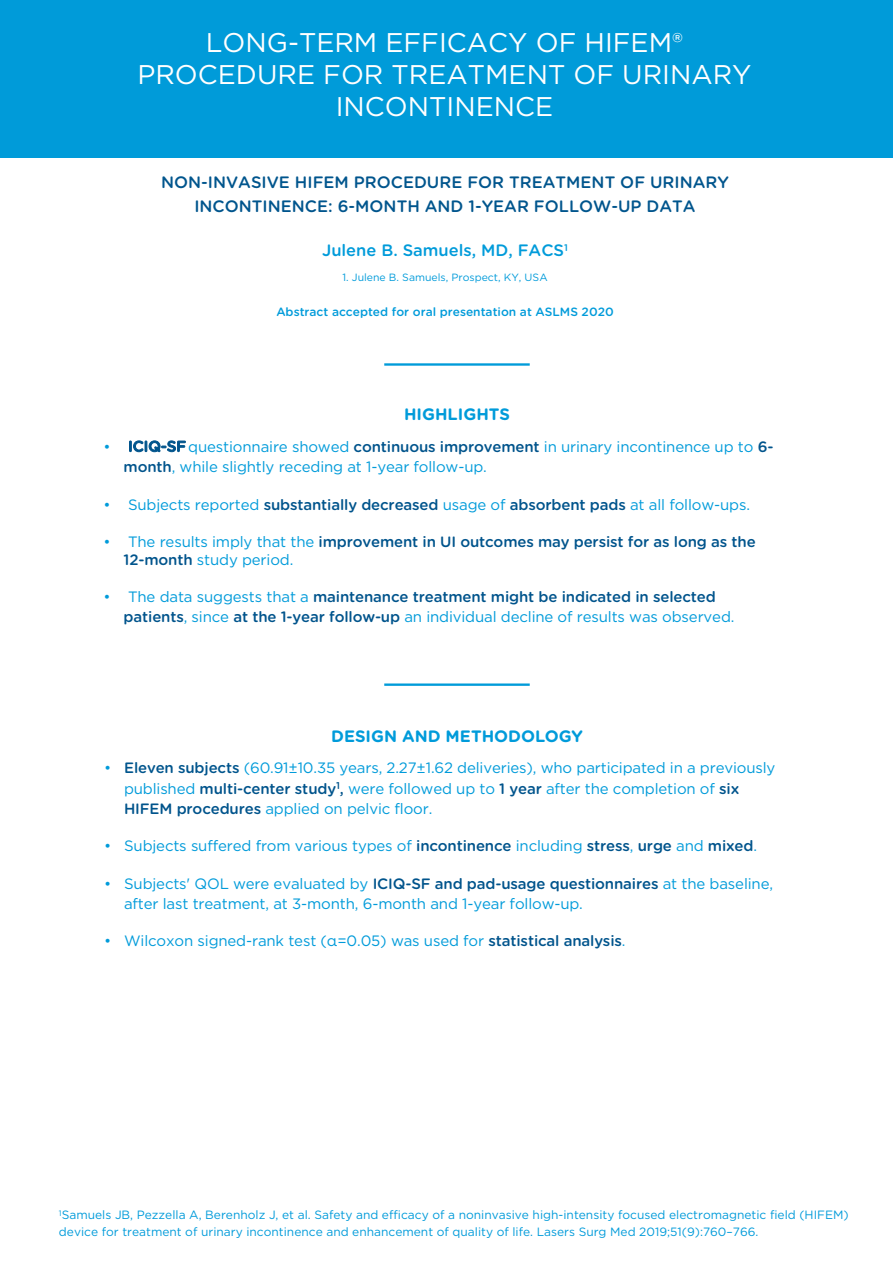
<style>
.page{position:relative;width:893px;height:1263px;background:#fff}
.page>*{position:absolute;margin:0;border:0;box-sizing:border-box;transform-origin:0 0}
.t1{font:27px/32.4px "Gotham";color:#fff;text-align:center}
.t2{font:500 16.5px/23.7px "Gotham Rounded";color:#00558d;text-align:center}
.t3{font:700 16.5px "Gotham Rounded";color:#009bda}
.t4{font:500 16.5px "Gotham Rounded";color:#009bda}
.t5{font:15px/20.4px "Gotham";letter-spacing:-.01em;color:#009bda}
.t6{font:500 15px "Gotham Rounded";letter-spacing:-.01em;color:#00548c}
.t7{font:12px/16.8px "Gotham";color:#009bda}
.t8{font:500 12px "Gotham Rounded";color:#009bda}
.t9{font:10.5px "Gotham";color:#009bda}
.s1{font-family:"Gotham Rounded";font-weight:500;color:#00548c}
.s2{font-weight:500;color:#00548c}
.s3{font-family:"Gotham";font-weight:400;color:#009bda}
.s4{font-family:"Gotham Rounded";font-weight:500;color:#00558d}
</style>
<div class="page">
<hr style="left:384px;top:363px;width:146px;height:3px;background:#009bd9">
<hr style="left:384px;top:683px;width:146px;height:3px;background:#009bd9">
<div style="left:0;top:0;width:893px;height:158px;background:#009bd9"></div>
<h1 class="t1" style="left:137px;top:25px;width:616px">LONG-TERM EFFICACY OF HIFEM®<br>PROCEDURE FOR TREATMENT OF URINARY<br>INCONTINENCE</h1>
<p class="t2" style="left:161px;top:170px;width:569px">NON-INVASIVE HIFEM PROCEDURE FOR TREATMENT OF URINARY<br>INCONTINENCE: 6-MONTH AND 1-YEAR FOLLOW-UP DATA</p>
<p class="t4" style="left:322px;top:238px;width:247px">Julene B. Samuels, MD, FACS<sup>1</sup></p>
<p class="t9" style="left:342px;top:271px;width:207px">1. Julene B. Samuels, Prospect, KY, USA</p>
<p class="t8" style="left:276px;top:303px;width:339px">Abstract accepted for oral presentation at ASLMS 2020</p>
<p class="t3" style="left:404px;top:402px;width:107px">HIGHLIGHTS</p>
<p class="t5" style="left:124px;top:436px;width:651px;text-indent:-20px">• <span class="s1">ICIQ-SF</span> questionnaire showed <span class="s1">continuous improvement</span> in urinary incontinence up to <span class="s1">6- month</span>, while slightly receding at 1-year follow-up.</p>
<p class="t5" style="left:104px;top:494px;width:648px">• Subjects reported <span class="s1">substantially decreased</span> usage of <span class="s2">absorbent pads</span> at all follow-ups.</p>
<p class="t6" style="left:104px;top:531px;width:654px"><span class="s3">• The results imply that the</span> improvement in UI outcomes may persist for as long as the</p>
<p class="t5" style="left:124px;top:549px;width:171px"><span class="s1">12-month</span> study period.</p>
<p class="t6" style="left:104px;top:586px;width:614px"><span class="s3">• The data suggests that a</span> maintenance treatment might be indicated in selected</p>
<p class="t5" style="left:124px;top:607px;width:612px"><span class="s1">patients</span>, since <span class="s1">at the 1-year follow-up</span> an individual decline of results was observed.</p>
<p class="t3" style="left:331px;top:724px;width:253px">DESIGN AND METHODOLOGY</p>
<p class="t5" style="left:124px;top:757px;width:653px;text-indent:-20px">• <span class="s4">Eleven subjects</span> (60.91±10.35 years, 2.27±1.62 deliveries), who participated in a previously published <span class="s1">multi-center study</span><sup>1</sup><span class="s1">,</span> were followed up to <span class="s1">1 year</span> after the completion of <span class="s1">six<br>HIFEM procedures</span> applied on pelvic floor.</p>
<p class="t5" style="left:104px;top:835px;width:655px">• Subjects suffered from various types of <span class="s1">incontinence</span> including <span class="s1">stress</span>, <span class="s1">urge</span> and <span class="s1">mixed</span>.</p>
<p class="t5" style="left:124px;top:873px;width:650px;text-indent:-20px">• Subjects' QOL were evaluated by <span class="s1">ICIQ-SF and pad-usage questionnaires</span> at the baseline, after last treatment, at 3-month, 6-month and 1-year follow-up.</p>
<p class="t5" style="left:104px;top:930px;width:523px">• Wilcoxon signed-rank test (α=0.05) was used for <span class="s1">statistical analysis</span>.</p>
<p class="t7" style="left:59px;top:1206px;width:791px"><sup>1</sup>Samuels JB, Pezzella A, Berenholz J, et al. Safety and efficacy of a noninvasive high-intensity focused electromagnetic field (HIFEM) device for treatment of urinary incontinence and enhancement of quality of life. Lasers Surg Med 2019;51(9):760–766.</p>
</div>
